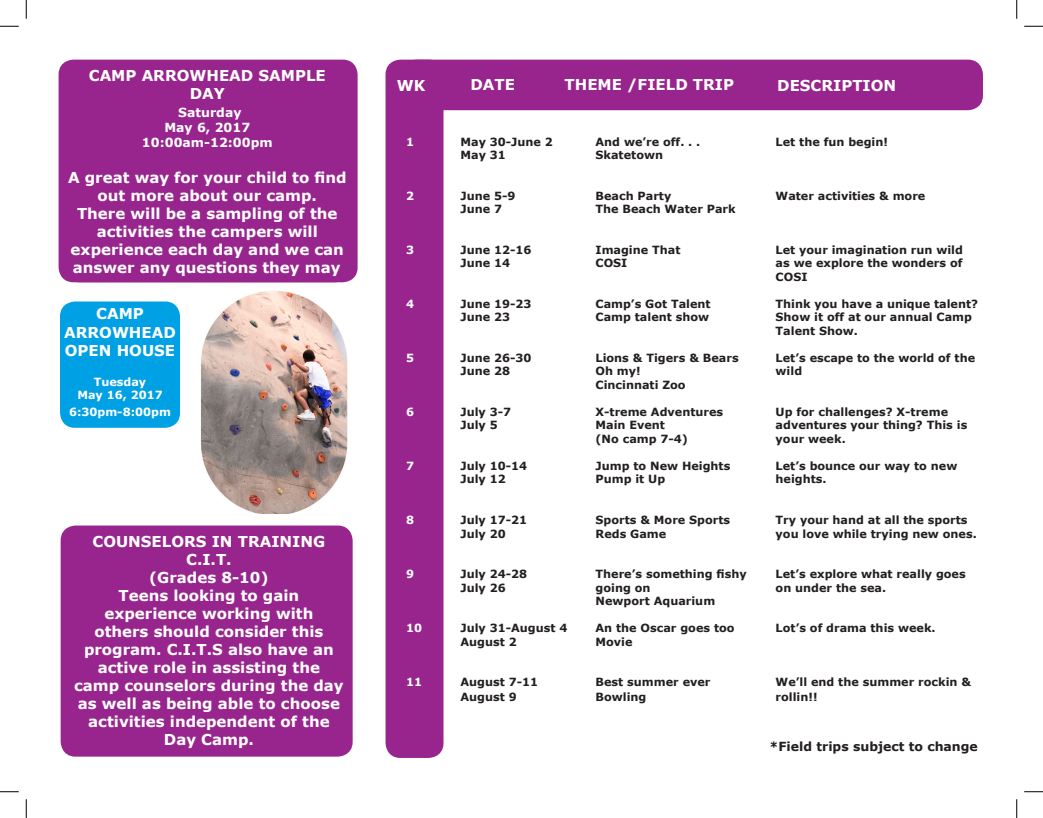
<style>
.page{position:relative;width:1043px;height:818px;background:#fff}
.page>*{position:absolute;margin:0;border:0;box-sizing:border-box;transform-origin:0 0}
.t1{font:700 15px/18px "Verdana";color:#fff;text-align:center}
.t2{font:700 12.5px "Verdana";color:#fff}
.t3{font:700 12.5px "Verdana";color:#231f20}
.t4{font:700 11.25px "Verdana";color:#231f20}
.t5{font:700 11.25px "Verdana";color:#fff}
</style>
<div class="page">
<div style="left:61px;top:525px;width:291px;height:231px;background:#98258d;border-radius:15px"></div>
<div style="left:59px;top:60px;width:298px;height:222px;background:#98258d;border-radius:15px"></div>
<div style="left:60px;top:301px;width:120px;height:127px;background:#00a0e4;border-radius:15px"></div>
<img style="left:201px;top:291px;width:147px;height:222px">
<div style="left:401px;top:60px;width:581px;height:50px;background:#98258d;border-radius:15px"></div>
<div style="left:385px;top:60px;width:58px;height:698px;background:#98258d;border-radius:15px"></div>
<svg style="left:0;top:25px;width:19px;height:2px"></svg>
<svg style="left:1024px;top:25px;width:18px;height:2px"></svg>
<svg style="left:0;top:791px;width:19px;height:1px"></svg>
<svg style="left:1024px;top:791px;width:18px;height:1px"></svg>
<svg style="left:25px;top:0;width:2px;height:19px"></svg>
<svg style="left:25px;top:799px;width:2px;height:19px"></svg>
<svg style="left:1016px;top:0;width:1px;height:19px"></svg>
<svg style="left:1016px;top:799px;width:1px;height:19px"></svg>
<p class="t1" style="left:89px;top:66px;width:238px">CAMP ARROWHEAD SAMPLE<br>DAY</p>
<p class="t2" style="left:178px;top:104px;width:65px">Saturday</p>
<p class="t2" style="left:164px;top:119px;width:87px">May 6, 2017</p>
<p class="t2" style="left:142px;top:134px;width:132px">10:00am-12:00pm</p>
<p class="t1" style="left:68px;top:168px;width:280px">A great way for your child to find out more about our camp.</p>
<p class="t1" style="left:77px;top:204px;width:262px">There will be a sampling of the</p>
<p class="t1" style="left:97px;top:222px;width:222px">activities the campers will</p>
<p class="t1" style="left:71px;top:240px;width:275px;text-align:left">experience each day and we can answer any questions they may</p>
<p class="t1" style="left:96px;top:305px;width:49px">CAMP</p>
<p class="t1" style="left:64px;top:323px;width:113px">ARROWHEAD</p>
<p class="t1" style="left:65px;top:341px;width:112px">OPEN HOUSE</p>
<p class="t5" style="left:94px;top:374px;width:54px">Tuesday</p>
<p class="t5" style="left:77px;top:387px;width:87px">May 16, 2017</p>
<p class="t5" style="left:69px;top:404px;width:103px">6:30pm-8:00pm</p>
<p class="t1" style="left:92px;top:532px;width:234px">COUNSELORS IN TRAINING</p>
<p class="t1" style="left:186px;top:550px;width:47px">C.I.T.</p>
<p class="t1" style="left:149px;top:568px;width:121px">(Grades 8-10)</p>
<p class="t1" style="left:118px;top:586px;width:182px">Teens looking to gain</p>
<p class="t1" style="left:104px;top:604px;width:210px">experience working with</p>
<p class="t1" style="left:94px;top:622px;width:230px">others should consider this</p>
<p class="t1" style="left:84px;top:640px;width:251px">program. C.I.T.S also have an</p>
<p class="t1" style="left:74px;top:658px;width:271px">active role in assisting the camp counselors during the day as well as being able to choose activities independent of the<br>Day Camp.</p>
<p class="t1" style="left:397px;top:76px;width:30px">WK</p>
<p class="t1" style="left:470px;top:76px;width:46px">DATE</p>
<p class="t1" style="left:564px;top:76px;width:171px">THEME /FIELD TRIP</p>
<p class="t1" style="left:777px;top:76px;width:120px">DESCRIPTION</p>
<p class="t5" style="left:406px;top:135px;width:9px">1</p>
<p class="t5" style="left:406px;top:189px;width:9px">2</p>
<p class="t5" style="left:406px;top:243px;width:9px">3</p>
<p class="t5" style="left:406px;top:297px;width:9px">4</p>
<p class="t5" style="left:406px;top:351px;width:9px">5</p>
<p class="t5" style="left:406px;top:405px;width:9px">6</p>
<p class="t5" style="left:406px;top:459px;width:9px">7</p>
<p class="t5" style="left:406px;top:513px;width:9px">8</p>
<p class="t5" style="left:406px;top:567px;width:9px">9</p>
<p class="t5" style="left:406px;top:621px;width:17px">10</p>
<p class="t5" style="left:406px;top:675px;width:17px">11</p>
<p class="t4" style="left:460px;top:134px;width:94px">May 30-June 2</p>
<p class="t4" style="left:595px;top:134px;width:106px">And we’re off. . .</p>
<p class="t4" style="left:775px;top:134px;width:114px">Let the fun begin!</p>
<p class="t4" style="left:460px;top:148px;width:47px">May 31</p>
<p class="t4" style="left:595px;top:148px;width:69px">Skatetown</p>
<p class="t4" style="left:460px;top:188px;width:56px">June 5-9</p>
<p class="t4" style="left:595px;top:188px;width:77px">Beach Party</p>
<p class="t4" style="left:775px;top:188px;width:151px">Water activities &amp; more</p>
<p class="t4" style="left:460px;top:202px;width:43px">June 7</p>
<p class="t4" style="left:595px;top:202px;width:142px">The Beach Water Park</p>
<p class="t4" style="left:460px;top:242px;width:72px">June 12-16</p>
<p class="t4" style="left:595px;top:242px;width:86px">Imagine That</p>
<p class="t4" style="left:775px;top:242px;width:189px">Let your imagination run wild</p>
<p class="t4" style="left:460px;top:256px;width:51px">June 14</p>
<p class="t4" style="left:595px;top:256px;width:33px">COSI</p>
<p class="t4" style="left:775px;top:256px;width:188px">as we explore the wonders of</p>
<p class="t4" style="left:775px;top:269px;width:33px">COSI</p>
<p class="t4" style="left:460px;top:296px;width:72px">June 19-23</p>
<p class="t4" style="left:595px;top:296px;width:117px">Camp’s Got Talent</p>
<p class="t4" style="left:775px;top:296px;width:204px">Think you have a unique talent?</p>
<p class="t4" style="left:460px;top:310px;width:51px">June 23</p>
<p class="t4" style="left:595px;top:310px;width:115px">Camp talent show</p>
<p class="t4" style="left:775px;top:310px;width:198px">Show it off at our annual Camp</p>
<p class="t4" style="left:775px;top:323px;width:84px">Talent Show.</p>
<p class="t4" style="left:460px;top:350px;width:72px">June 26-30</p>
<p class="t4" style="left:595px;top:350px;width:145px">Lions &amp; Tigers &amp; Bears</p>
<p class="t4" style="left:775px;top:350px;width:201px">Let’s escape to the world of the</p>
<p class="t4" style="left:460px;top:364px;width:51px">June 28</p>
<p class="t4" style="left:595px;top:364px;width:47px">Oh my!</p>
<p class="t4" style="left:775px;top:364px;width:28px">wild</p>
<p class="t4" style="left:595px;top:377px;width:92px">Cincinnati Zoo</p>
<p class="t4" style="left:460px;top:404px;width:52px">July 3-7</p>
<p class="t4" style="left:595px;top:404px;width:129px">X-treme Adventures</p>
<p class="t4" style="left:775px;top:404px;width:174px">Up for challenges? X-treme</p>
<p class="t4" style="left:460px;top:418px;width:39px">July 5</p>
<p class="t4" style="left:595px;top:418px;width:71px">Main Event</p>
<p class="t4" style="left:775px;top:418px;width:193px">adventures your thing? This is</p>
<p class="t4" style="left:595px;top:431px;width:94px">(No camp 7-4)</p>
<p class="t4" style="left:775px;top:431px;width:72px">your week.</p>
<p class="t4" style="left:460px;top:458px;width:68px">July 10-14</p>
<p class="t4" style="left:595px;top:458px;width:136px">Jump to New Heights</p>
<p class="t4" style="left:775px;top:458px;width:183px">Let’s bounce our way to new</p>
<p class="t4" style="left:460px;top:472px;width:47px">July 12</p>
<p class="t4" style="left:595px;top:472px;width:71px">Pump it Up</p>
<p class="t4" style="left:775px;top:472px;width:53px">heights.</p>
<p class="t4" style="left:460px;top:512px;width:68px">July 17-21</p>
<p class="t4" style="left:595px;top:512px;width:136px">Sports &amp; More Sports</p>
<p class="t4" style="left:775px;top:512px;width:193px">Try your hand at all the sports</p>
<p class="t4" style="left:460px;top:526px;width:47px">July 20</p>
<p class="t4" style="left:595px;top:526px;width:72px">Reds Game</p>
<p class="t4" style="left:775px;top:526px;width:203px">you love while trying new ones.</p>
<p class="t4" style="left:460px;top:566px;width:68px">July 24-28</p>
<p class="t4" style="left:595px;top:566px;width:153px">There’s something fishy</p>
<p class="t4" style="left:775px;top:566px;width:192px">Let’s explore what really goes</p>
<p class="t4" style="left:460px;top:580px;width:47px">July 26</p>
<p class="t4" style="left:595px;top:580px;width:56px">going on</p>
<p class="t4" style="left:775px;top:580px;width:112px">on under the sea.</p>
<p class="t4" style="left:595px;top:593px;width:121px">Newport Aquarium</p>
<p class="t4" style="left:460px;top:620px;width:108px">July 31-August 4</p>
<p class="t4" style="left:595px;top:620px;width:141px">An the Oscar goes too</p>
<p class="t4" style="left:775px;top:620px;width:161px">Lot’s of drama this week.</p>
<p class="t4" style="left:460px;top:634px;width:58px">August 2</p>
<p class="t4" style="left:595px;top:634px;width:39px">Movie</p>
<p class="t4" style="left:460px;top:674px;width:79px">August 7-11</p>
<p class="t4" style="left:595px;top:674px;width:116px">Best summer ever</p>
<p class="t4" style="left:775px;top:674px;width:197px">We’ll end the summer rockin &amp;</p>
<p class="t4" style="left:460px;top:689px;width:58px">August 9</p>
<p class="t4" style="left:595px;top:689px;width:52px">Bowling</p>
<p class="t4" style="left:775px;top:689px;width:43px">rollin!!</p>
<p class="t3" style="left:769px;top:737px;width:210px">*Field trips subject to change</p>
</div>
